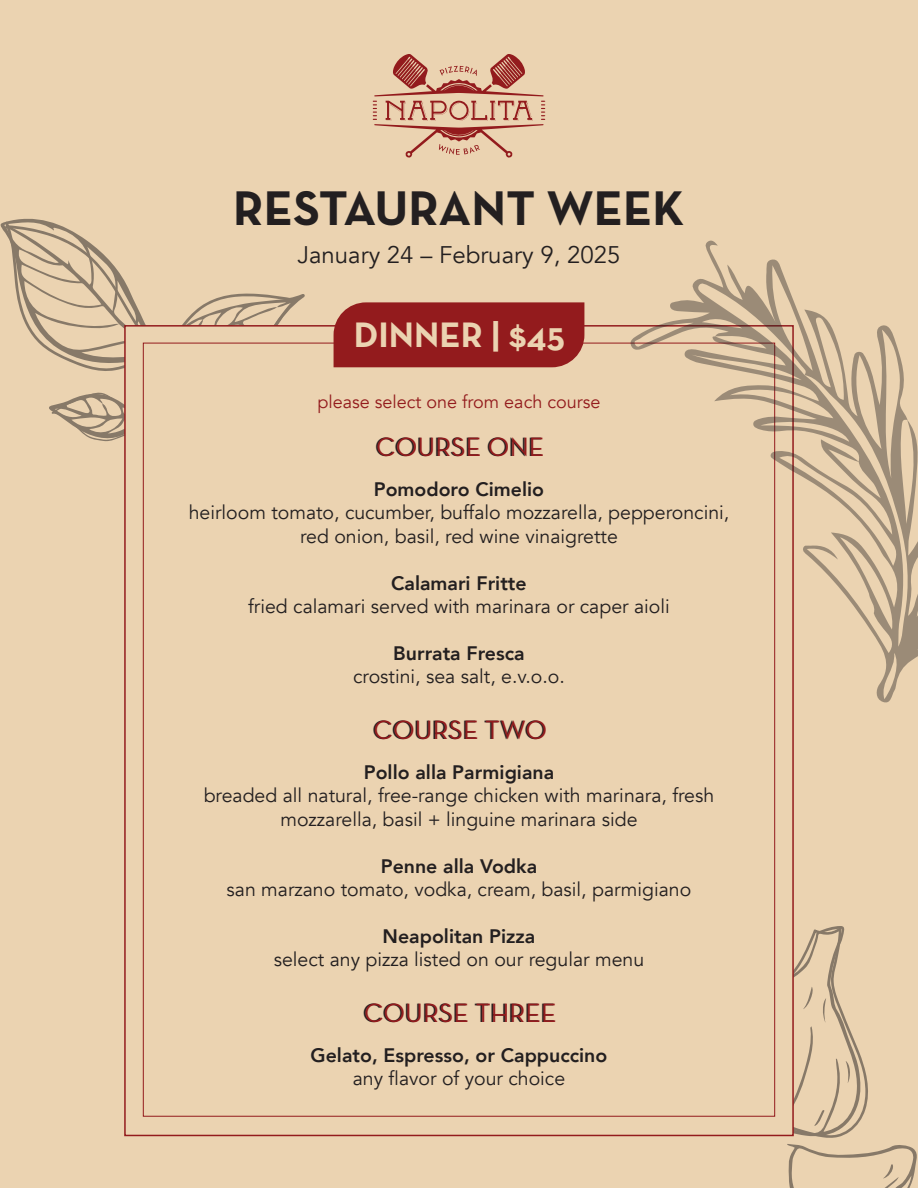
<style>
.page{position:relative;width:918px;height:1188px;background:#ebd3b1}
.page>*{position:absolute;margin:0;border:0;box-sizing:border-box;transform-origin:0 0}
.t1{font:700 49.5px "Neutra Text";color:#231f20}
.t2{font:700 36px "Neutra Text";color:#ebd3b1}
.t3{font:27px "Neutra Text";color:#931b1d}
.t4{font:24px "Avenir";color:#231f20}
.t5{font:19.5px/23.4px "Avenir";color:#231f20;text-align:center}
.t6{font:800 19.5px "Avenir";color:#231f20}
.t7{font:18px "Avenir";color:#931b1d}
</style>
<div class="page">
<svg style="left:5px;top:221px;width:293px;height:150px"></svg>
<svg style="left:51px;top:392px;width:73px;height:50px"></svg>
<svg style="left:682px;top:926px;width:235px;height:262px"></svg>
<div style="left:124px;top:325px;width:670px;height:811px;background:#ebd3b1;border:2px solid #931b1d"></div>
<svg style="left:373px;top:54px;width:172px;height:104px"></svg>
<div style="left:334px;top:302px;width:250px;height:65px;background:#931b1d"></div>
<svg style="left:628px;top:240px;width:290px;height:465px"></svg>
<h1 class="t1" style="left:233px;top:177px;width:453px">RESTAURANT WEEK</h1>
<p class="t4" style="left:298px;top:241px;width:324px">January 24 – February 9, 2025</p>
<h2 class="t2" style="left:354px;top:312px;width:213px">DINNER | $45</h2>
<p class="t7" style="left:318px;top:391px;width:284px">please select one from each course</p>
<h3 class="t3" style="left:376px;top:431px;width:170px">COURSE ONE</h3>
<p class="t6" style="left:374px;top:474px;width:172px">Pomodoro Cimelio</p>
<p class="t5" style="left:189px;top:501px;width:542px">heirloom tomato, cucumber, buffalo mozzarella, pepperoncini, red onion, basil, red wine vinaigrette</p>
<p class="t6" style="left:391px;top:568px;width:137px">Calamari Fritte</p>
<p class="t5" style="left:248px;top:595px;width:423px">fried calamari served with marinara or caper aioli</p>
<p class="t6" style="left:393px;top:638px;width:133px">Burrata Fresca</p>
<p class="t5" style="left:353px;top:665px;width:213px">crostini, sea salt, e.v.o.o.</p>
<h3 class="t3" style="left:374px;top:714px;width:175px">COURSE TWO</h3>
<p class="t6" style="left:364px;top:757px;width:192px">Pollo alla Parmigiana</p>
<p class="t5" style="left:204px;top:784px;width:512px">breaded all natural, free-range chicken with marinara, fresh mozzarella, basil + linguine marinara side</p>
<p class="t6" style="left:381px;top:851px;width:158px">Penne alla Vodka</p>
<p class="t5" style="left:227px;top:878px;width:466px">san marzano tomato, vodka, cream, basil, parmigiano</p>
<p class="t6" style="left:383px;top:921px;width:154px">Neapolitan Pizza</p>
<p class="t5" style="left:274px;top:948px;width:372px">select any pizza listed on our regular menu</p>
<h3 class="t3" style="left:364px;top:996px;width:194px">COURSE THREE</h3>
<p class="t6" style="left:311px;top:1040px;width:298px">Gelato, Espresso, or Cappuccino</p>
<p class="t5" style="left:353px;top:1067px;width:214px">any flavor of your choice</p>
</div>
